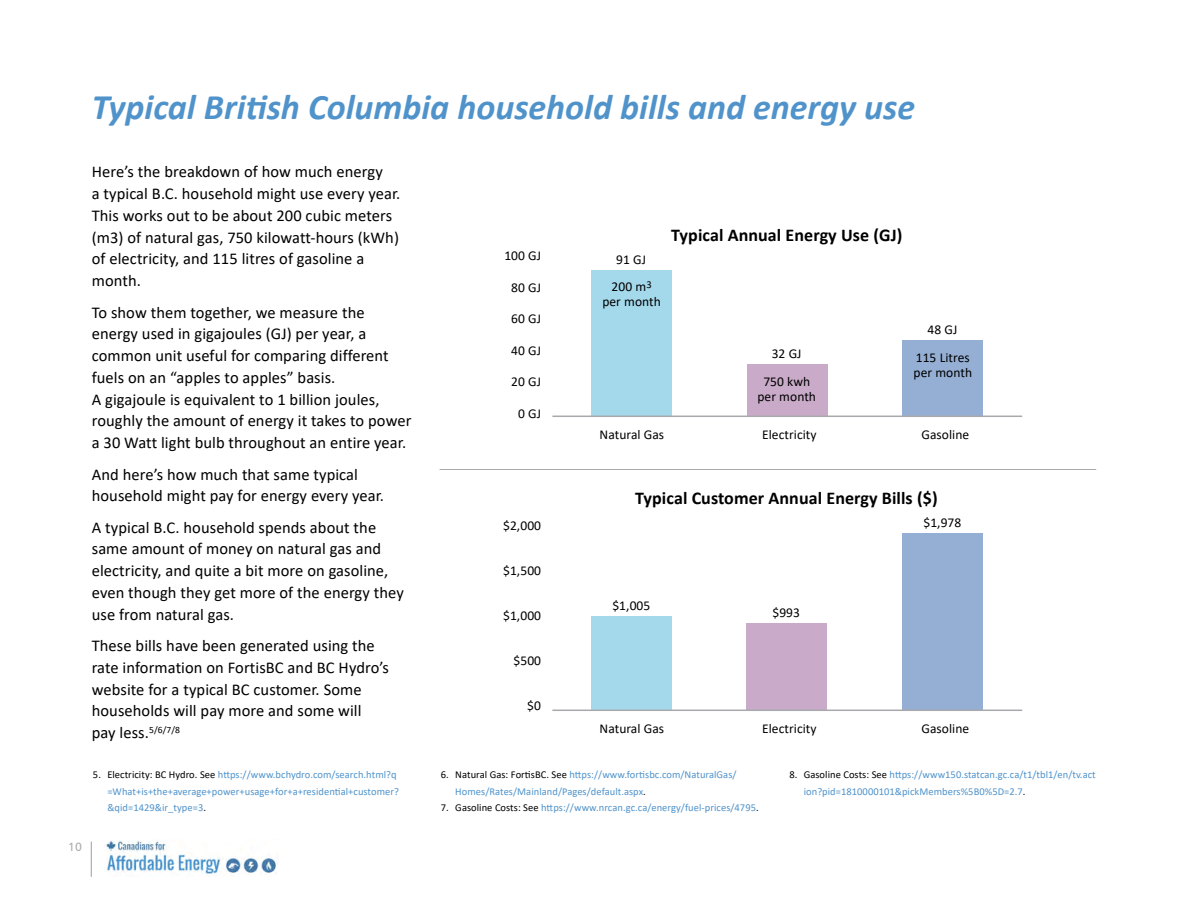
<style>
.page{position:relative;width:1188px;height:918px;background:#fff}
.page>*{position:absolute;margin:0;border:0;box-sizing:border-box;transform-origin:0 0}
.t1{font:italic 700 36px "Calibri";color:#5093cb}
.t2{font:700 18px "Calibri";letter-spacing:.005em;color:#000}
.t3{font:16.5px/21.8px "Calibri";letter-spacing:.005em;color:#000}
.t4{font:13.5px/15px "Calibri";letter-spacing:.005em;color:#000;text-align:center}
.t5{font:12px "Humanist 777 BT Roman B";color:#a7a9ac}
.t6{font:10.5px/16.5px "Calibri";letter-spacing:.005em;color:#5093cb}
.s1{color:#000}
</style>
<div class="page">
<img style="left:106px;top:840px;width:172px;height:36px">
<hr style="left:91px;top:842px;width:1px;height:35px;background:#a7a9ac">
<div style="left:902px;top:533px;width:81px;height:177px;background:#95afd4"></div>
<div style="left:746px;top:623px;width:81px;height:87px;background:#c9aac8"></div>
<div style="left:591px;top:617px;width:81px;height:93px;background:#a4d9ec"></div>
<hr style="left:440px;top:469px;width:656px;height:1px;background:#a7a9ac">
<div style="left:902px;top:340px;width:81px;height:76px;background:#95afd4"></div>
<div style="left:747px;top:365px;width:81px;height:51px;background:#c9aac8"></div>
<div style="left:591px;top:270px;width:81px;height:146px;background:#a4d9ec"></div>
<hr style="left:552px;top:416px;width:470px;height:1px;background:#a7a9ac">
<hr style="left:552px;top:710px;width:470px;height:1px;background:#a7a9ac">
<h1 class="t1" style="left:92px;top:81px;width:825px">Typical British Columbia household bills and energy use</h1>
<p class="t3" style="left:92px;top:161px;width:310px">Here’s the breakdown of how much energy<br>a typical B.C. household might use every year.<br>This works out to be about 200 cubic meters (m3) of natural gas, 750 kilowatt-hours (kWh) of electricity, and 115 litres of gasoline a month.</p>
<p class="t3" style="left:92px;top:301px;width:321px">To show them together, we measure the energy used in gigajoules (GJ) per year, a common unit useful for comparing different fuels on an “apples to apples” basis.<br>A gigajoule is equivalent to 1 billion joules, roughly the amount of energy it takes to power a 30 Watt light bulb throughout an entire year.</p>
<p class="t3" style="left:92px;top:463px;width:294px">And here’s how much that same typical household might pay for energy every year.</p>
<p class="t3" style="left:92px;top:516px;width:314px">A typical B.C. household spends about the same amount of money on natural gas and electricity, and quite a bit more on gasoline, even though they get more of the energy they use from natural gas.</p>
<p class="t3" style="left:92px;top:634px;width:299px">These bills have been generated using the rate information on FortisBC and BC Hydro’s website for a typical BC customer. Some households will pay more and some will pay less.<sup>5/6/7/8</sup></p>
<p class="t4" style="left:504px;top:248px;width:38px">100 GJ</p>
<p class="t4" style="left:511px;top:279px;width:31px">80 GJ</p>
<p class="t4" style="left:511px;top:311px;width:31px">60 GJ</p>
<p class="t4" style="left:511px;top:342px;width:31px">40 GJ</p>
<p class="t4" style="left:511px;top:374px;width:31px">20 GJ</p>
<p class="t4" style="left:518px;top:405px;width:24px">0 GJ</p>
<p class="t4" style="left:503px;top:518px;width:39px">$2,000</p>
<p class="t4" style="left:503px;top:563px;width:39px">$1,500</p>
<p class="t4" style="left:503px;top:608px;width:39px">$1,000</p>
<p class="t4" style="left:514px;top:653px;width:29px">$500</p>
<p class="t4" style="left:527px;top:698px;width:15px">$0</p>
<p class="t4" style="left:616px;top:251px;width:31px">91 GJ</p>
<p class="t4" style="left:602px;top:279px;width:60px">200 m<sup>3 </sup>per month</p>
<p class="t2" style="left:671px;top:222px;width:233px">Typical Annual Energy Use (GJ)</p>
<p class="t4" style="left:772px;top:346px;width:31px">32 GJ</p>
<p class="t4" style="left:757px;top:374px;width:60px">750 kwh per month</p>
<p class="t4" style="left:927px;top:321px;width:31px">48 GJ</p>
<p class="t4" style="left:914px;top:350px;width:60px;text-align:left">115 Litres per month</p>
<p class="t4" style="left:600px;top:427px;width:66px">Natural Gas</p>
<p class="t4" style="left:762px;top:427px;width:56px">Electricity</p>
<p class="t4" style="left:922px;top:427px;width:49px">Gasoline</p>
<p class="t2" style="left:635px;top:485px;width:304px">Typical Customer Annual Energy Bills ($)</p>
<p class="t4" style="left:612px;top:598px;width:39px">$1,005</p>
<p class="t4" style="left:772px;top:605px;width:29px">$993</p>
<p class="t4" style="left:923px;top:515px;width:39px">$1,978</p>
<p class="t4" style="left:600px;top:721px;width:66px">Natural Gas</p>
<p class="t4" style="left:762px;top:721px;width:56px">Electricity</p>
<p class="t4" style="left:922px;top:721px;width:49px">Gasoline</p>
<p class="t5" style="left:68px;top:839px;width:15px">10</p>
<p class="t6" style="left:107px;top:766px;width:293px;text-indent:-14px"><span class="s1">5. Electricity: BC Hydro. See</span> https://www.bchydro.com/search.html?q =What+is+the+average+power+usage+for+a+residential+customer? &amp;qid=1429&amp;ir_type=3<span class="s1">.</span></p>
<p class="t6" style="left:455px;top:766px;width:283px;text-indent:-14px"><span class="s1">6. Natural Gas: FortisBC. See</span> https://www.fortisbc.com/NaturalGas/<br>Homes/Rates/Mainland/Pages/default.aspx<span class="s1">.</span></p>
<p class="t6" style="left:441px;top:799px;width:319px"><span class="s1">7. Gasoline Costs: See</span> https://www.nrcan.gc.ca/energy/fuel-prices/4795<span class="s1">.</span></p>
<p class="t6" style="left:804px;top:766px;width:294px;text-indent:-14px"><span class="s1">8. Gasoline Costs: See</span> https://www150.statcan.gc.ca/t1/tbl1/en/tv.act ion?pid=1810000101&amp;pickMembers%5B0%5D=2.7<span class="s1">.</span></p>
</div>
